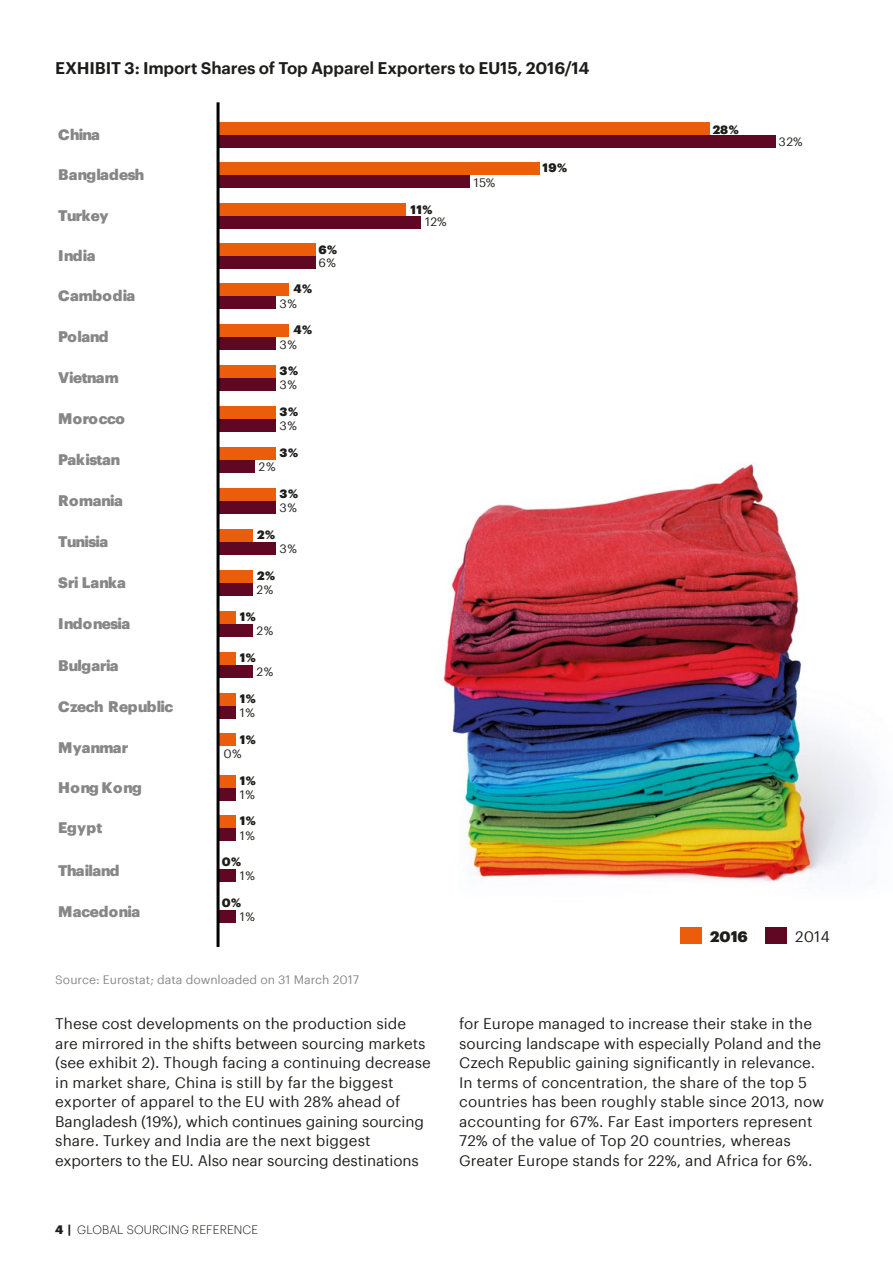
<style>
.page{position:relative;width:893px;height:1263px;background:#fff}
.page>*{position:absolute;margin:0;border:0;box-sizing:border-box;transform-origin:0 0}
.t1{font:600 16.5px "Graphik";letter-spacing:-.01em;color:#1d1d1b}
.t2{font:15px/19.5px "Graphik";color:#1d1d1b}
.t3{font:900 15px "Graphik";letter-spacing:-.025em;color:#878787}
.t4{font:900 15px "Graphik";letter-spacing:.005em;color:#878787}
.t5{font:900 15px "Graphik";letter-spacing:-.045em;color:#878787}
.t6{font:900 15px "Graphik";letter-spacing:.025em;color:#878787}
.t7{font:900 15px "Graphik";letter-spacing:.035em;color:#878787}
.t8{font:900 15px "Graphik";letter-spacing:-.005em;color:#878787}
.t9{font:900 15px "Graphik";color:#1d1d1b}
.t10{font:900 12px "Graphik";color:#1d1d1b}
.t11{font:12px "Graphik";color:#1d1d1b}
.t12{font:12px "Graphik";color:#878787}
.t13{font:300 12px "Graphik";letter-spacing:.005em;color:#1d1d1b}
.s1{font-weight:900}
</style>
<div class="page">
<div style="left:217px;top:123px;width:492px;height:12px;background:#eb5d0b"></div>
<div style="left:217px;top:135px;width:559px;height:13px;background:#600724"></div>
<div style="left:766px;top:927px;width:21px;height:17px;background:#600724"></div>
<div style="left:681px;top:927px;width:21px;height:17px;background:#eb5d0b"></div>
<div style="left:217px;top:162px;width:323px;height:13px;background:#eb5d0b"></div>
<div style="left:217px;top:175px;width:253px;height:13px;background:#600724"></div>
<div style="left:217px;top:203px;width:189px;height:13px;background:#eb5d0b"></div>
<div style="left:217px;top:216px;width:204px;height:13px;background:#600724"></div>
<div style="left:217px;top:243px;width:99px;height:13px;background:#eb5d0b"></div>
<div style="left:217px;top:256px;width:99px;height:12px;background:#600724"></div>
<div style="left:217px;top:283px;width:72px;height:13px;background:#eb5d0b"></div>
<div style="left:217px;top:297px;width:59px;height:12px;background:#600724"></div>
<div style="left:217px;top:324px;width:72px;height:13px;background:#eb5d0b"></div>
<div style="left:217px;top:337px;width:59px;height:13px;background:#600724"></div>
<div style="left:217px;top:365px;width:59px;height:13px;background:#eb5d0b"></div>
<div style="left:217px;top:378px;width:59px;height:13px;background:#600724"></div>
<div style="left:217px;top:406px;width:59px;height:13px;background:#eb5d0b"></div>
<div style="left:217px;top:419px;width:59px;height:13px;background:#600724"></div>
<div style="left:217px;top:488px;width:59px;height:13px;background:#eb5d0b"></div>
<div style="left:217px;top:501px;width:59px;height:13px;background:#600724"></div>
<div style="left:217px;top:529px;width:36px;height:13px;background:#eb5d0b"></div>
<div style="left:217px;top:542px;width:59px;height:13px;background:#600724"></div>
<div style="left:217px;top:570px;width:36px;height:13px;background:#eb5d0b"></div>
<div style="left:217px;top:583px;width:36px;height:13px;background:#600724"></div>
<div style="left:217px;top:611px;width:19px;height:13px;background:#eb5d0b"></div>
<div style="left:217px;top:624px;width:36px;height:13px;background:#600724"></div>
<div style="left:217px;top:652px;width:19px;height:12px;background:#eb5d0b"></div>
<div style="left:217px;top:665px;width:36px;height:12px;background:#600724"></div>
<div style="left:217px;top:693px;width:19px;height:12px;background:#eb5d0b"></div>
<div style="left:217px;top:706px;width:19px;height:12px;background:#600724"></div>
<div style="left:217px;top:775px;width:19px;height:13px;background:#eb5d0b"></div>
<div style="left:217px;top:788px;width:19px;height:13px;background:#600724"></div>
<div style="left:217px;top:869px;width:19px;height:13px;background:#600724"></div>
<div style="left:217px;top:910px;width:19px;height:13px;background:#600724"></div>
<div style="left:217px;top:815px;width:19px;height:13px;background:#eb5d0b"></div>
<div style="left:217px;top:828px;width:19px;height:13px;background:#600724"></div>
<div style="left:217px;top:734px;width:19px;height:12px;background:#eb5d0b"></div>
<div style="left:217px;top:447px;width:59px;height:13px;background:#eb5d0b"></div>
<div style="left:217px;top:460px;width:38px;height:13px;background:#600724"></div>
<hr style="left:217px;top:102px;width:3px;height:845px;background:#010101">
<img style="left:443px;top:464px;width:433px;height:418px">
<p class="t1" style="left:55px;top:55px;width:536px">EXHIBIT 3: Import Shares of Top Apparel Exporters to EU15, 2016/14</p>
<p class="t3" style="left:58px;top:123px;width:43px">China</p>
<p class="t4" style="left:58px;top:163px;width:88px">Bangladesh</p>
<p class="t3" style="left:58px;top:204px;width:52px">Turkey</p>
<p class="t3" style="left:58px;top:244px;width:39px">India</p>
<p class="t6" style="left:58px;top:284px;width:79px">Cambodia</p>
<p class="t3" style="left:58px;top:325px;width:52px">Poland</p>
<p class="t3" style="left:58px;top:366px;width:62px">Vietnam</p>
<p class="t8" style="left:58px;top:407px;width:68px">Morocco</p>
<p class="t3" style="left:58px;top:448px;width:64px">Pakistan</p>
<p class="t3" style="left:58px;top:489px;width:66px">Romania</p>
<p class="t5" style="left:58px;top:530px;width:52px">Tunisia</p>
<p class="t4" style="left:58px;top:571px;width:69px">Sri Lanka</p>
<p class="t3" style="left:58px;top:612px;width:74px">Indonesia</p>
<p class="t5" style="left:58px;top:653px;width:62px">Bulgaria</p>
<p class="t3" style="left:58px;top:694px;width:117px">Czech Republic</p>
<p class="t4" style="left:58px;top:735px;width:72px">Myanmar</p>
<p class="t7" style="left:58px;top:776px;width:85px">Hong Kong</p>
<p class="t3" style="left:58px;top:816px;width:46px">Egypt</p>
<p class="t5" style="left:58px;top:858px;width:63px">Thailand</p>
<p class="t3" style="left:58px;top:900px;width:84px">Macedonia</p>
<p class="t10" style="left:318px;top:240px;width:20px">6%</p>
<p class="t11" style="left:318px;top:253px;width:19px">6%</p>
<p class="t10" style="left:294px;top:280px;width:20px">4%</p>
<p class="t11" style="left:280px;top:294px;width:19px">3%</p>
<p class="t10" style="left:294px;top:321px;width:20px">4%</p>
<p class="t11" style="left:280px;top:335px;width:19px">3%</p>
<p class="t10" style="left:280px;top:361px;width:20px">3%</p>
<p class="t11" style="left:280px;top:376px;width:19px">3%</p>
<p class="t10" style="left:280px;top:402px;width:20px">3%</p>
<p class="t11" style="left:280px;top:417px;width:19px">3%</p>
<p class="t10" style="left:280px;top:443px;width:20px">3%</p>
<p class="t11" style="left:259px;top:458px;width:18px">2%</p>
<p class="t10" style="left:280px;top:484px;width:20px">3%</p>
<p class="t11" style="left:280px;top:499px;width:19px">3%</p>
<p class="t10" style="left:257px;top:525px;width:19px">2%</p>
<p class="t11" style="left:280px;top:540px;width:19px">3%</p>
<p class="t10" style="left:257px;top:566px;width:19px">2%</p>
<p class="t11" style="left:256px;top:581px;width:18px">2%</p>
<p class="t10" style="left:240px;top:607px;width:17px">1%</p>
<p class="t11" style="left:256px;top:621px;width:18px">2%</p>
<p class="t10" style="left:240px;top:648px;width:17px">1%</p>
<p class="t11" style="left:256px;top:662px;width:18px">2%</p>
<p class="t10" style="left:240px;top:689px;width:17px">1%</p>
<p class="t11" style="left:240px;top:703px;width:17px">1%</p>
<p class="t10" style="left:240px;top:730px;width:17px">1%</p>
<p class="t11" style="left:223px;top:744px;width:20px">0%</p>
<p class="t10" style="left:240px;top:771px;width:17px">1%</p>
<p class="t11" style="left:240px;top:786px;width:17px">1%</p>
<p class="t10" style="left:240px;top:812px;width:17px">1%</p>
<p class="t11" style="left:240px;top:826px;width:17px">1%</p>
<p class="t10" style="left:222px;top:852px;width:21px">0%</p>
<p class="t11" style="left:240px;top:867px;width:17px">1%</p>
<p class="t10" style="left:222px;top:893px;width:21px">0%</p>
<p class="t11" style="left:240px;top:908px;width:17px">1%</p>
<p class="t12" style="left:55px;top:971px;width:305px">Source: Eurostat; data downloaded on 31 March 2017</p>
<p class="t10" style="left:411px;top:200px;width:23px">11%</p>
<p class="t11" style="left:425px;top:213px;width:23px">12%</p>
<p class="t11" style="left:474px;top:173px;width:23px">15%</p>
<p class="t10" style="left:543px;top:159px;width:26px">19%</p>
<p class="t10" style="left:713px;top:120px;width:27px">28%</p>
<p class="t11" style="left:778px;top:132px;width:26px">32%</p>
<p class="t9" style="left:710px;top:924px;width:39px">2016</p>
<p class="t2" style="left:795px;top:925px;width:36px">2014</p>
<p class="t2" style="left:55px;top:1013px;width:377px">These cost developments on the production side are mirrored in the shifts between sourcing markets (see exhibit 2). Though facing a continuing decrease in market share, China is still by far the biggest exporter of apparel to the EU with 28% ahead of Bangladesh (19%), which continues gaining sourcing share. Turkey and India are the next biggest exporters to the EU. Also near sourcing destinations</p>
<p class="t2" style="left:459px;top:1013px;width:367px">for Europe managed to increase their stake in the sourcing landscape with especially Poland and the Czech Republic gaining significantly in relevance.<br>In terms of concentration, the share of the top 5 countries has been roughly stable since 2013, now accounting for 67%. Far East importers represent 72% of the value of Top 20 countries, whereas Greater Europe stands for 22%, and Africa for 6%.</p>
<p class="t13" style="left:55px;top:1221px;width:204px"><span class="s1">4 |</span> GLOBAL SOURCING REFERENCE</p>
</div>
